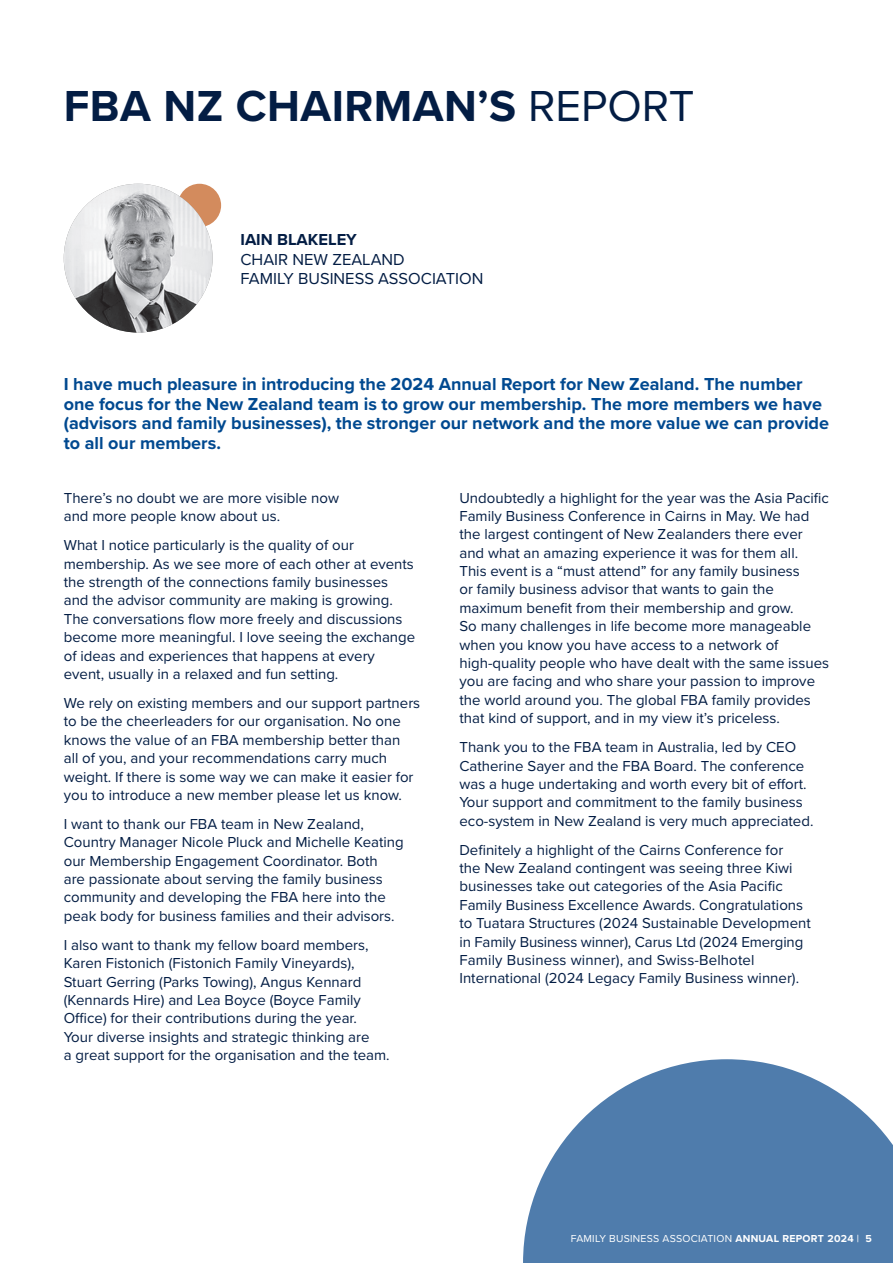
<style>
.page{position:relative;width:893px;height:1263px;background:#fff}
.page>*{position:absolute;margin:0;border:0;box-sizing:border-box;transform-origin:0 0}
.TOC2{font:700 45px "Proxima Nova";letter-spacing:.01em;color:#031d44}
.Body_starter{font:700 18px/19.5px "Proxima Nova";color:#004990}
.TOC2-2{font:16.5px/19.5px "Proxima Nova";color:#031d44}
.BODY_COPY{font:15px/18.3px "Proxima Nova";color:#031d44}
.t1{font:10.5px "Proxima Nova";letter-spacing:.025em;color:#fff}
.s1{font-weight:400}
.s2{font-weight:700}
.s3{font-weight:500}
</style>
<div class="page">
<svg style="left:523px;top:1059px;width:370px;height:204px;fill:#4f7cac"></svg>
<div style="left:178px;top:184px;width:43px;height:43px;background:#d38b5d;border-radius:50%"></div>
<img style="left:64px;top:184px;width:149px;height:149px;border-radius:74px">
<p class="TOC2" style="left:64px;top:72px;width:632px">FBA NZ CHAIRMAN’S <span class="s1">REPORT</span></p>
<p class="TOC2-2" style="left:240px;top:229px;width:244px"><span class="s2">IAIN BLAKELEY<br></span>CHAIR NEW ZEALAND<br>FAMILY BUSINESS ASSOCIATION</p>
<p class="Body_starter" style="left:64px;top:374px;width:767px">I have much pleasure in introducing the 2024 Annual Report for New Zealand. The number one focus for the New Zealand team is to grow our membership. The more members we have (advisors and family businesses), the stronger our network and the more value we can provide to all our members.</p>
<p class="BODY_COPY" style="left:64px;top:488px;width:277px">There’s no doubt we are more visible now and more people know about us.</p>
<p class="BODY_COPY" style="left:64px;top:535px;width:353px">What I notice particularly is the quality of our membership. As we see more of each other at events the strength of the connections family businesses and the advisor community are making is growing.<br>The conversations flow more freely and discussions become more meaningful. I love seeing the exchange of ideas and experiences that happens at every event, usually in a relaxed and fun setting.</p>
<p class="BODY_COPY" style="left:64px;top:693px;width:358px">We rely on existing members and our support partners to be the cheerleaders for our organisation. No one knows the value of an FBA membership better than<br>all of you, and your recommendations carry much weight. If there is some way we can make it easier for you to introduce a new member please let us know.</p>
<p class="BODY_COPY" style="left:64px;top:814px;width:341px">I want to thank our FBA team in New Zealand, Country Manager Nicole Pluck and Michelle Keating our Membership Engagement Coordinator. Both<br>are passionate about serving the family business community and developing the FBA here into the peak body for business families and their advisors.</p>
<p class="BODY_COPY" style="left:64px;top:935px;width:327px">I also want to thank my fellow board members, Karen Fistonich (Fistonich Family Vineyards), Stuart Gerring (Parks Towing), Angus Kennard (Kennards Hire) and Lea Boyce (Boyce Family Office) for their contributions during the year.<br>Your diverse insights and strategic thinking are<br>a great support for the organisation and the team.</p>
<p class="BODY_COPY" style="left:459px;top:488px;width:371px">Undoubtedly a highlight for the year was the Asia Pacific Family Business Conference in Cairns in May. We had the largest contingent of New Zealanders there ever and what an amazing experience it was for them all.<br>This event is a “must attend” for any family business<br>or family business advisor that wants to gain the maximum benefit from their membership and grow.<br>So many challenges in life become more manageable when you know you have access to a network of high-quality people who have dealt with the same issues you are facing and who share your passion to improve the world around you. The global FBA family provides that kind of support, and in my view it’s priceless.</p>
<p class="BODY_COPY" style="left:459px;top:737px;width:356px">Thank you to the FBA team in Australia, led by CEO Catherine Sayer and the FBA Board. The conference was a huge undertaking and worth every bit of effort.<br>Your support and commitment to the family business eco-system in New Zealand is very much appreciated.</p>
<p class="BODY_COPY" style="left:459px;top:840px;width:353px">Definitely a highlight of the Cairns Conference for<br>the New Zealand contingent was seeing three Kiwi businesses take out categories of the Asia Pacific Family Business Excellence Awards. Congratulations to Tuatara Structures (2024 Sustainable Development in Family Business winner), Carus Ltd (2024 Emerging Family Business winner), and Swiss-Belhotel International (2024 Legacy Family Business winner).</p>
<p class="t1" style="left:571px;top:1230px;width:302px">FAMILY BUSINESS ASSOCIATION <span class="s2">ANNUAL REPORT 2024</span> <span class="s3">|</span> <span class="s2">5</span></p>
</div>
